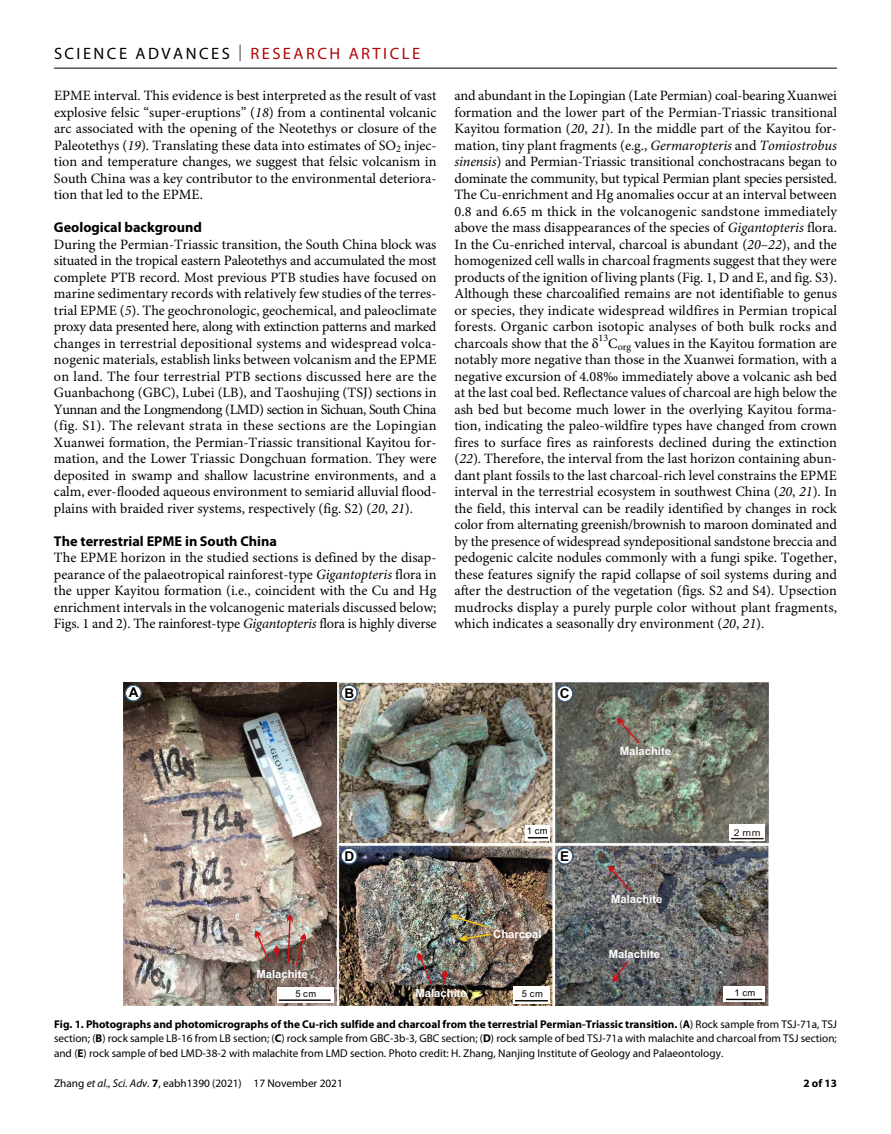
<style>
.page{position:relative;width:891px;height:1134px;background:#fff}
.page>*{position:absolute;margin:0;border:0;box-sizing:border-box;transform-origin:0 0}
.t1{font:16.5px "Myriad Pro";letter-spacing:.15em;color:#000}
.t2{font:14.25px/16.5px "Minion Pro";color:#000;text-align:justify}
.t3{font:700 14.25px "Myriad Pro";color:#000}
.t4{font:700 13.5px "Arial";color:#000}
.t5{font:11.25px/15px "Myriad Pro";color:#000;text-align:justify}
.t6{font:700 11.25px "Arial";color:#fff}
.t7{font:700 11.25px "Myriad Pro";color:#000}
.t8{font:9.45px "Arial";letter-spacing:.055em;color:#000}
.t9{font:9.45px "Arial";color:#231815;scale:1.11 1}
.s1{font-weight:300}
.s2{color:#b10508}
.s3{font-style:italic}
.s4{font-weight:700}
</style>
<div class="page">
<hr style="left:54px;top:68px;width:783px;height:1px;background:#000">
<img style="left:123px;top:682px;width:645px;height:323px">
<div style="left:341px;top:685px;width:16px;height:16px;background:#fff;border-radius:50%"></div>
<div style="left:341px;top:685px;width:16px;height:16px;border:1px solid #000;border-radius:50%"></div>
<div style="left:341px;top:685px;width:17px;height:17px;border:1px solid #41719b;border-radius:50%"></div>
<div style="left:525px;top:825px;width:25px;height:15px;background:#fff"></div>
<svg style="left:528px;top:837px;width:20px;height:1px"></svg>
<div style="left:514px;top:986px;width:36px;height:17px;background:#fff"></div>
<hr style="left:515px;top:1000px;width:33px;height:1px;background:#000">
<div style="left:341px;top:848px;width:16px;height:16px;background:#fff;border-radius:50%"></div>
<div style="left:341px;top:848px;width:16px;height:16px;border:1px solid #000;border-radius:50%"></div>
<div style="left:341px;top:848px;width:17px;height:17px;border:1px solid #41719b;border-radius:50%"></div>
<div style="left:729px;top:824px;width:36px;height:17px;background:#fff"></div>
<hr style="left:731px;top:838px;width:33px;height:1px;background:#231815">
<svg style="left:617px;top:718px;width:23px;height:26px"></svg>
<div style="left:557px;top:686px;width:16px;height:16px;background:#fff;border-radius:50%"></div>
<div style="left:557px;top:685px;width:16px;height:17px;border:1px solid #000;border-radius:50%"></div>
<div style="left:556px;top:685px;width:17px;height:17px;border:1px solid #41719b;border-radius:50%"></div>
<div style="left:277px;top:988px;width:56px;height:15px;background:#fff"></div>
<hr style="left:279px;top:999px;width:52px;height:2px;background:#000">
<div style="left:125px;top:685px;width:16px;height:16px;background:#fff;border-radius:50%"></div>
<div style="left:125px;top:685px;width:17px;height:16px;border:1px solid #000;border-radius:50%"></div>
<div style="left:125px;top:685px;width:17px;height:17px;border:1px solid #41719b;border-radius:50%"></div>
<svg style="left:417px;top:953px;width:15px;height:31px"></svg>
<svg style="left:442px;top:969px;width:6px;height:17px"></svg>
<svg style="left:450px;top:914px;width:41px;height:28px"></svg>
<svg style="left:608px;top:866px;width:23px;height:25px"></svg>
<svg style="left:612px;top:961px;width:17px;height:21px"></svg>
<svg style="left:723px;top:987px;width:42px;height:15px"></svg>
<hr style="left:726px;top:999px;width:36px;height:1px;background:#000">
<div style="left:557px;top:848px;width:16px;height:16px;background:#fff;border-radius:50%"></div>
<div style="left:557px;top:848px;width:16px;height:16px;border:1px solid #000;border-radius:50%"></div>
<div style="left:556px;top:848px;width:17px;height:17px;border:1px solid #41719b;border-radius:50%"></div>
<svg style="left:255px;top:930px;width:24px;height:33px"></svg>
<svg style="left:287px;top:914px;width:19px;height:52px"></svg>
<p class="t1" style="left:54px;top:40px;width:368px">SCIENCE ADVANCES <span class="s1">|</span> <span class="s2">RESEARCH ARTICLE</span></p>
<p class="t2" style="left:54px;top:89px;width:384px">EPME interval. This evidence is best interpreted as the result of vast explosive felsic “super-eruptions” (<span class="s3">18</span>) from a continental volcanic arc associated with the opening of the Neotethys or closure of the Paleotethys (<span class="s3">19</span>). Translating these data into estimates of SO<sub>2</sub> injec&shy;tion and temperature changes, we suggest that felsic volcanism in South China was a key contributor to the environmental deteriora&shy;tion that led to the EPME.</p>
<p class="t3" style="left:54px;top:216px;width:149px">Geological background</p>
<p class="t2" style="left:54px;top:237px;width:384px">During the Permian-Triassic transition, the South China block was situated in the tropical eastern Paleotethys and accumulated the most complete PTB record. Most previous PTB studies have focused on marine sedimentary records with relatively few studies of the terres&shy;trial EPME (<span class="s3">5</span>). The geochronologic, geochemical, and paleoclimate proxy data presented here, along with extinction patterns and marked changes in terrestrial depositional systems and widespread volca&shy;nogenic materials, establish links between volcanism and the EPME on land. The four terrestrial PTB sections discussed here are the Guanbachong (GBC), Lubei (LB), and Taoshujing (TSJ) sections in Yunnan and the Longmendong (LMD) section in Sichuan, South China (fig. S1). The relevant strata in these sections are the Lopingian Xuanwei formation, the Permian-Triassic transitional Kayitou for&shy;mation, and the Lower Triassic Dongchuan formation. They were deposited in swamp and shallow lacustrine environments, and a calm, ever-flooded aqueous environment to semiarid alluvial flood&shy;plains with braided river systems, respectively (fig. S2) (<span class="s3">20</span>, <span class="s3">21</span>).</p>
<p class="t3" style="left:54px;top:529px;width:225px">The terrestrial EPME in South China</p>
<p class="t2" style="left:54px;top:551px;width:384px">The EPME horizon in the studied sections is defined by the disap&shy;pearance of the palaeotropical rainforest-type <span class="s3">Gigantopteris</span> flora in the upper Kayitou formation (i.e., coincident with the Cu and Hg enrichment intervals in the volcanogenic materials discussed below; Figs. 1 and 2). The rainforest-type <span class="s3">Gigantopteris</span> flora is highly diverse</p>
<p class="t2" style="left:454px;top:89px;width:384px">and abundant in the Lopingian (Late Permian) coal-bearing Xuanwei formation and the lower part of the Permian-Triassic transitional Kayitou formation (<span class="s3">20</span>, <span class="s3">21</span>). In the middle part of the Kayitou for&shy;mation, tiny plant fragments (e.g., <span class="s3">Germaropteris</span> and <span class="s3">Tomiostrobus sinensis</span>) and Permian-Triassic transitional conchostracans began to dominate the community, but typical Permian plant species persisted.<br>The Cu-enrichment and Hg anomalies occur at an interval between 0.8 and 6.65 m thick in the volcanogenic sandstone immediately above the mass disappearances of the species of <span class="s3">Gigantopteris</span> flora.<br>In the Cu-enriched interval, charcoal is abundant (<span class="s3">20</span>–<span class="s3">22</span>), and the homogenized cell walls in charcoal fragments suggest that they were products of the ignition of living plants (Fig. 1, D and E, and fig. S3).<br>Although these charcoalified remains are not identifiable to genus or species, they indicate widespread wildfires in Permian tropical forests. Organic carbon isotopic analyses of both bulk rocks and charcoals show that the</p>
<p class="t2" style="left:454px;top:336px;width:384px;text-indent:144px"><sup>13</sup>C<sub>org</sub> values in the Kayitou formation are notably more negative than those in the Xuanwei formation, with a negative excursion of 4.08‰ immediately above a volcanic ash bed at the last coal bed. Reflectance values of charcoal are high below the ash bed but become much lower in the overlying Kayitou forma&shy;tion, indicating the paleo-wildfire types have changed from crown fires to surface fires as rainforests declined during the extinction (<span class="s3">22</span>). Therefore, the interval from the last horizon containing abun&shy;dant plant fossils to the last charcoal-rich level constrains the EPME interval in the terrestrial ecosystem in southwest China (<span class="s3">20</span>, <span class="s3">21</span>). In the field, this interval can be readily identified by changes in rock color from alternating greenish/brownish to maroon dominated and by the presence of widespread syndepositional sandstone breccia and pedogenic calcite nodules commonly with a fungi spike. Together, these features signify the rapid collapse of soil systems during and after the destruction of the vegetation (figs. S2 and S4). Upsection mudrocks display a purely purple color without plant fragments, which indicates a seasonally dry environment (<span class="s3">20</span>, <span class="s3">21</span>).</p>
<p class="t4" style="left:129px;top:684px;width:11px">A</p>
<p class="t4" style="left:345px;top:685px;width:11px">B</p>
<p class="t4" style="left:560px;top:686px;width:11px">C</p>
<p class="t6" style="left:620px;top:744px;width:53px">Malachite</p>
<p class="t4" style="left:345px;top:848px;width:11px">D</p>
<p class="t6" style="left:256px;top:967px;width:53px">Malachite</p>
<p class="t8" style="left:527px;top:825px;width:22px">1 cm</p>
<p class="t4" style="left:560px;top:848px;width:11px">E</p>
<p class="t6" style="left:493px;top:927px;width:50px">Charcoal</p>
<p class="t6" style="left:611px;top:892px;width:53px">Malachite</p>
<p class="t6" style="left:609px;top:947px;width:53px">Malachite</p>
<p class="t9" style="left:734px;top:826px;width:26px">2 mm</p>
<p class="t8" style="left:295px;top:987px;width:22px">5 cm</p>
<p class="t6" style="left:415px;top:986px;width:53px">Malachite</p>
<p class="t8" style="left:522px;top:988px;width:22px">5 cm</p>
<p class="t8" style="left:735px;top:987px;width:22px">1 cm</p>
<p class="t5" style="left:54px;top:1016px;width:785px"><span class="s4">Fig. 1. Photographs and photomicrographs of the Cu-rich sulfide and charcoal from the terrestrial Permian-Triassic transition.</span> (<span class="s4">A</span>) Rock sample from TSJ-71a, TSJ section; (<span class="s4">B</span>) rock sample LB-16 from LB section; (<span class="s4">C</span>) rock sample from GBC-3b-3, GBC section; (<span class="s4">D</span>) rock sample of bed TSJ-71a with malachite and charcoal from TSJ section; and (<span class="s4">E</span>) rock sample of bed LMD-38-2 with malachite from LMD section. Photo credit: H. Zhang, Nanjing Institute of Geology and Palaeontology.</p>
<p class="t5" style="left:54px;top:1076px;width:290px">Zhang <span class="s3">et al</span>., <span class="s3">Sci. Adv.</span> <span class="s4">7</span>, eabh1390 (2021) 17 November 2021</p>
<p class="t7" style="left:803px;top:1074px;width:35px">2 of 13</p>
</div>
